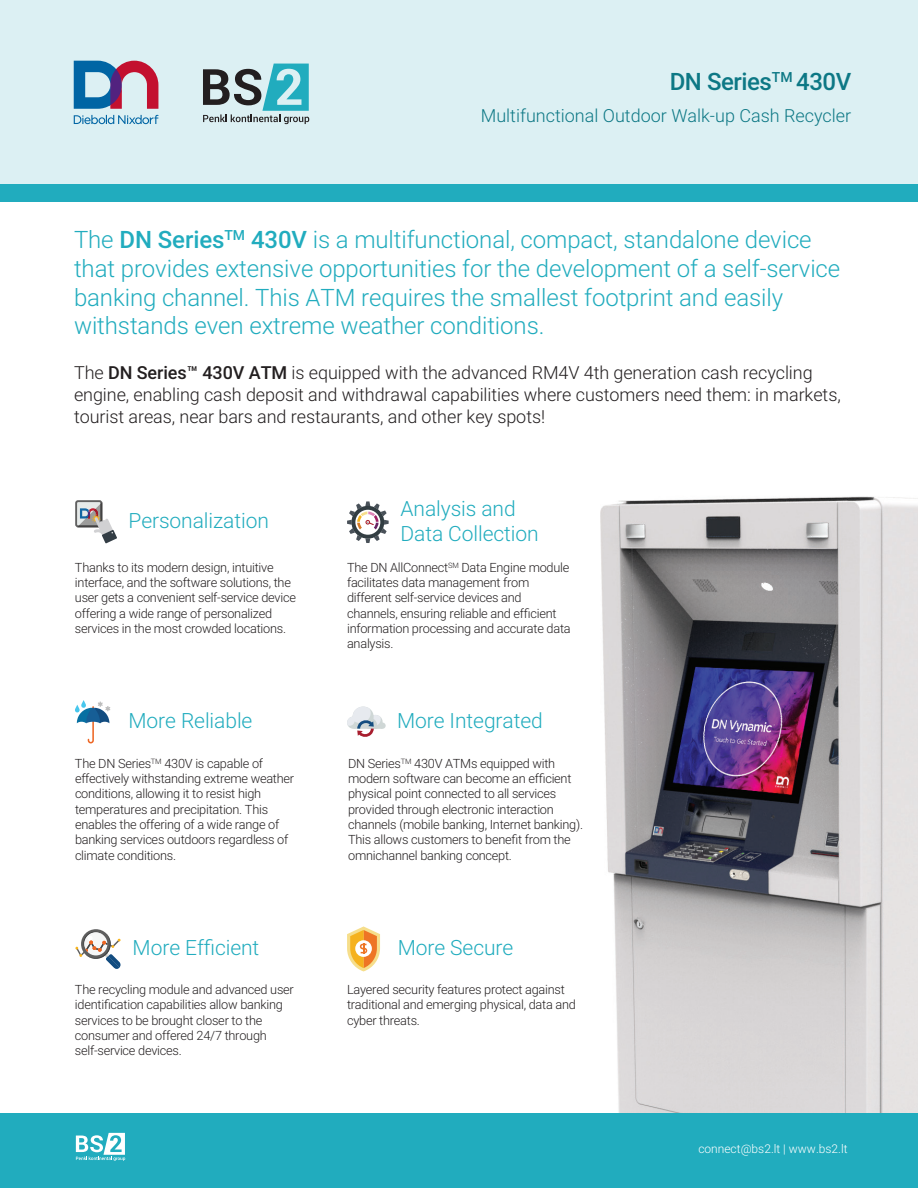
<style>
.page{position:relative;width:918px;height:1188px;background:#fff}
.page>*{position:absolute;margin:0;border:0;box-sizing:border-box;transform-origin:0 0}
.t1{font:300 24px/28.8px "Roboto";letter-spacing:-.005em;color:#21acbe}
.t2{font:500 24px "Roboto";letter-spacing:-.02em;color:#0d7885}
.t3{font:300 21px/25.2px "Roboto";letter-spacing:-.005em;color:#21acbe}
.t4{font:300 18px/21.6px "Roboto";letter-spacing:-.005em;color:#231f20}
.t5{font:300 18px "Roboto";color:#0d7885}
.t6{font:300 12.75px/15.3px "Roboto";letter-spacing:-.02em;color:#231f20}
.t7{font:300 12px "Roboto";color:#fff}
.s1{font-weight:500}
</style>
<div class="page">
<img style="left:600px;top:496px;width:318px;height:617px">
<div style="left:0;top:0;width:918px;height:201px;background:#dcf0f3"></div>
<div style="left:0;top:184px;width:918px;height:17px;background:#21acbe"></div>
<svg style="left:74px;top:61px;width:84px;height:48px"></svg>
<svg style="left:74px;top:115px;width:84px;height:9px"></svg>
<svg style="left:203px;top:64px;width:106px;height:60px"></svg>
<div style="left:0;top:1113px;width:918px;height:75px;background:#21acbe"></div>
<svg style="left:76px;top:1133px;width:49px;height:28px"></svg>
<div style="left:75px;top:500px;width:27px;height:27px;border:2px solid #616161;border-radius:2px"></div>
<svg style="left:76px;top:501px;width:41px;height:42px"></svg>
<div style="left:379px;top:723px;width:7px;height:6px;background:#cfd7d6;border-radius:50%"></div>
<svg style="left:347px;top:707px;width:36px;height:30px"></svg>
<svg style="left:81px;top:929px;width:30px;height:30px"></svg>
<svg style="left:75px;top:932px;width:46px;height:37px"></svg>
<svg style="left:347px;top:501px;width:42px;height:42px"></svg>
<svg style="left:347px;top:926px;width:33px;height:45px"></svg>
<svg style="left:75px;top:700px;width:35px;height:43px"></svg>
<h1 class="t2" style="left:670px;top:65px;width:183px">DN Series<sup>TM</sup> 430V</h1>
<h3 class="t5" style="left:481px;top:103px;width:372px">Multifunctional Outdoor Walk-up Cash Recycler</h3>
<p class="t1" style="left:74px;top:224px;width:768px">The <span class="s1">DN Series</span><sup>TM</sup> <span class="s1">430V</span> is a multifunctional, compact, standalone device that provides extensive opportunities for the development of a self-service banking channel. This ATM requires the smallest footprint and easily withstands even extreme weather conditions.</p>
<p class="t4" style="left:74px;top:361px;width:768px">The <span class="s1">DN Series™ 430V ATM</span> is equipped with the advanced RM4V 4th generation cash recycling engine, enabling cash deposit and withdrawal capabilities where customers need them: in markets, tourist areas, near bars and restaurants, and other key spots!</p>
<h2 class="t3" style="left:128px;top:508px;width:142px">Personalization</h2>
<p class="t6" style="left:75px;top:559px;width:222px">Thanks to its modern design, intuitive interface, and the software solutions, the user gets a convenient self-service device offering a wide range of personalized services in the most crowded locations.</p>
<h2 class="t3" style="left:128px;top:708px;width:125px">More Reliable</h2>
<p class="t6" style="left:75px;top:755px;width:221px">The DN Series<sup>TM</sup> 430V is capable of effectively withstanding extreme weather conditions, allowing it to resist high temperatures and precipitation. This enables the offering of a wide range of banking services outdoors regardless of climate conditions.</p>
<h2 class="t3" style="left:133px;top:934px;width:128px">More Efficient</h2>
<p class="t6" style="left:75px;top:981px;width:220px">The recycling module and advanced user identification capabilities allow banking services to be brought closer to the consumer and offered 24/7 through self-service devices.</p>
<h2 class="t3" style="left:401px;top:495px;width:140px">Analysis and<br>Data Collection</h2>
<p class="t6" style="left:347px;top:559px;width:225px">The DN AllConnect<sup>SM</sup> Data Engine module facilitates data management from different self-service devices and channels, ensuring reliable and efficient information processing and accurate data analysis.</p>
<h2 class="t3" style="left:397px;top:708px;width:147px">More Integrated</h2>
<p class="t6" style="left:348px;top:755px;width:236px">DN Series<sup>TM</sup> 430V ATMs equipped with modern software can become an efficient physical point connected to all services provided through electronic interaction channels (mobile banking, Internet banking).<br>This allows customers to benefit from the omnichannel banking concept.</p>
<h2 class="t3" style="left:398px;top:934px;width:117px">More Secure</h2>
<p class="t6" style="left:347px;top:981px;width:230px">Layered security features protect against traditional and emerging physical, data and cyber threats.</p>
<p class="t7" style="left:698px;top:1141px;width:151px">connect@bs2.lt | www.bs2.lt</p>
</div>
